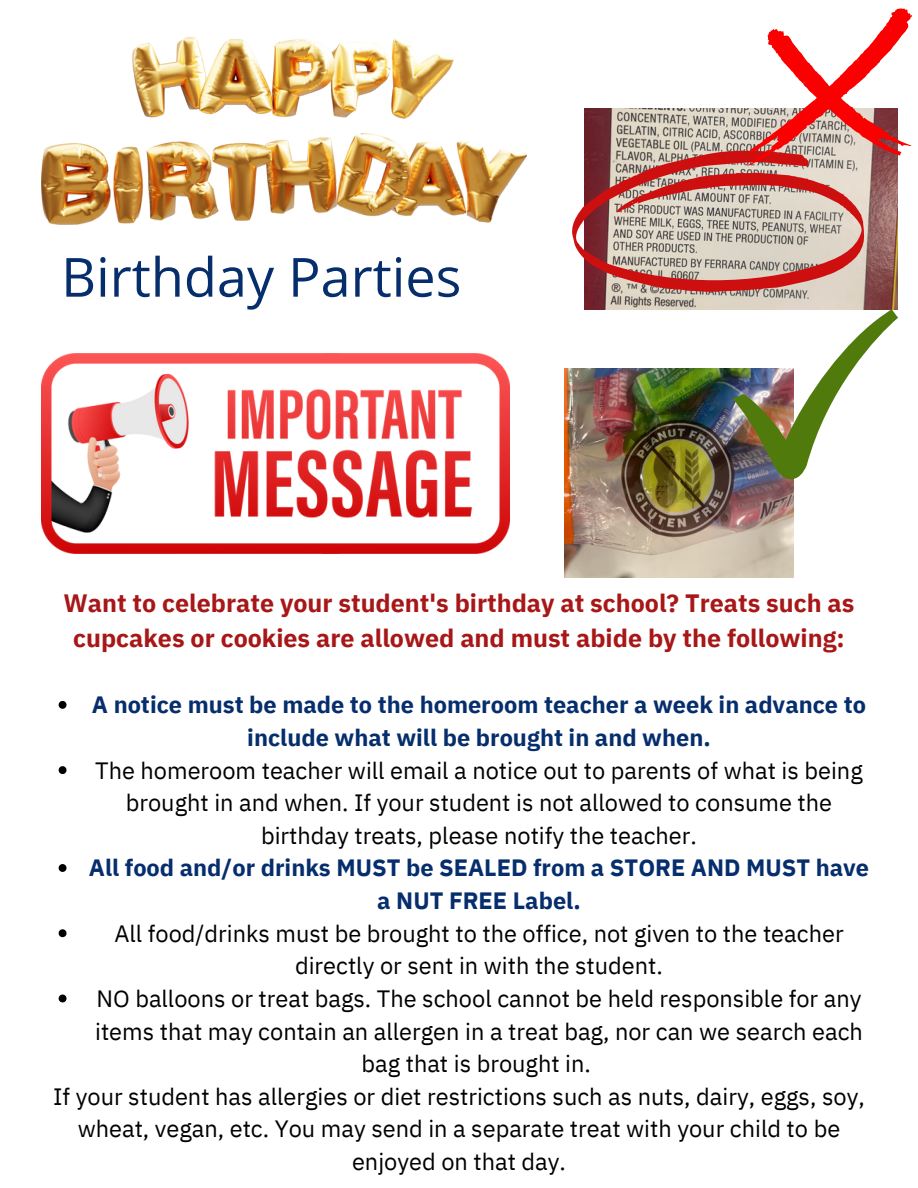
<style>
.page{position:relative;width:918px;height:1188px;background:#fff}
.page>*{position:absolute;margin:0;border:0;box-sizing:border-box;transform-origin:0 0}
.t1{font:54px "Open Sans";color:#062e6d}
.t2{font:700 25.05px/34.8px "IBM Plex Sans";color:#a81717;text-align:center}
.t3{font:23.55px/32.7px "IBM Plex Sans";color:#000;text-align:center}
.t4{font:700 23.55px/32.7px "IBM Plex Sans";color:#062e6d;text-align:center}
</style>
<div class="page">
<img style="left:42px;top:38px;width:485px;height:186px">
<img style="left:564px;top:368px;width:230px;height:209px">
<img style="left:585px;top:292px;width:313px;height:17px">
<img style="left:733px;top:309px;width:165px;height:170px">
<svg style="left:572px;top:8px;width:340px;height:284px"></svg>
<img style="left:42px;top:353px;width:468px;height:201px">
<svg style="left:59px;top:701px;width:8px;height:8px"></svg>
<svg style="left:59px;top:766px;width:8px;height:8px"></svg>
<svg style="left:59px;top:864px;width:8px;height:8px"></svg>
<svg style="left:59px;top:929px;width:8px;height:8px"></svg>
<svg style="left:59px;top:995px;width:8px;height:7px"></svg>
<p class="t1" style="left:61px;top:239px;width:402px">Birthday Parties</p>
<p class="t2" style="left:63px;top:585px;width:793px">Want to celebrate your student's birthday at school? Treats such as cupcakes or cookies are allowed and must abide by the following:</p>
<p class="t4" style="left:92px;top:688px;width:776px">A notice must be made to the homeroom teacher a week in advance to include what will be brought in and when.</p>
<p class="t3" style="left:95px;top:753px;width:769px">The homeroom teacher will email a notice out to parents of what is being brought in and when. If your student is not allowed to consume the birthday treats, please notify the teacher.</p>
<p class="t4" style="left:89px;top:851px;width:782px">All food and/or drinks MUST be SEALED from a STORE AND MUST have a NUT FREE Label.</p>
<p class="t3" style="left:114px;top:917px;width:731px">All food/drinks must be brought to the office, not given to the teacher directly or sent in with the student.</p>
<p class="t3" style="left:95px;top:982px;width:769px">NO balloons or treat bags. The school cannot be held responsible for any items that may contain an allergen in a treat bag, nor can we search each bag that is brought in.</p>
<p class="t3" style="left:53px;top:1080px;width:813px">If your student has allergies or diet restrictions such as nuts, dairy, eggs, soy, wheat, vegan, etc. You may send in a separate treat with your child to be enjoyed on that day.</p>
</div>
